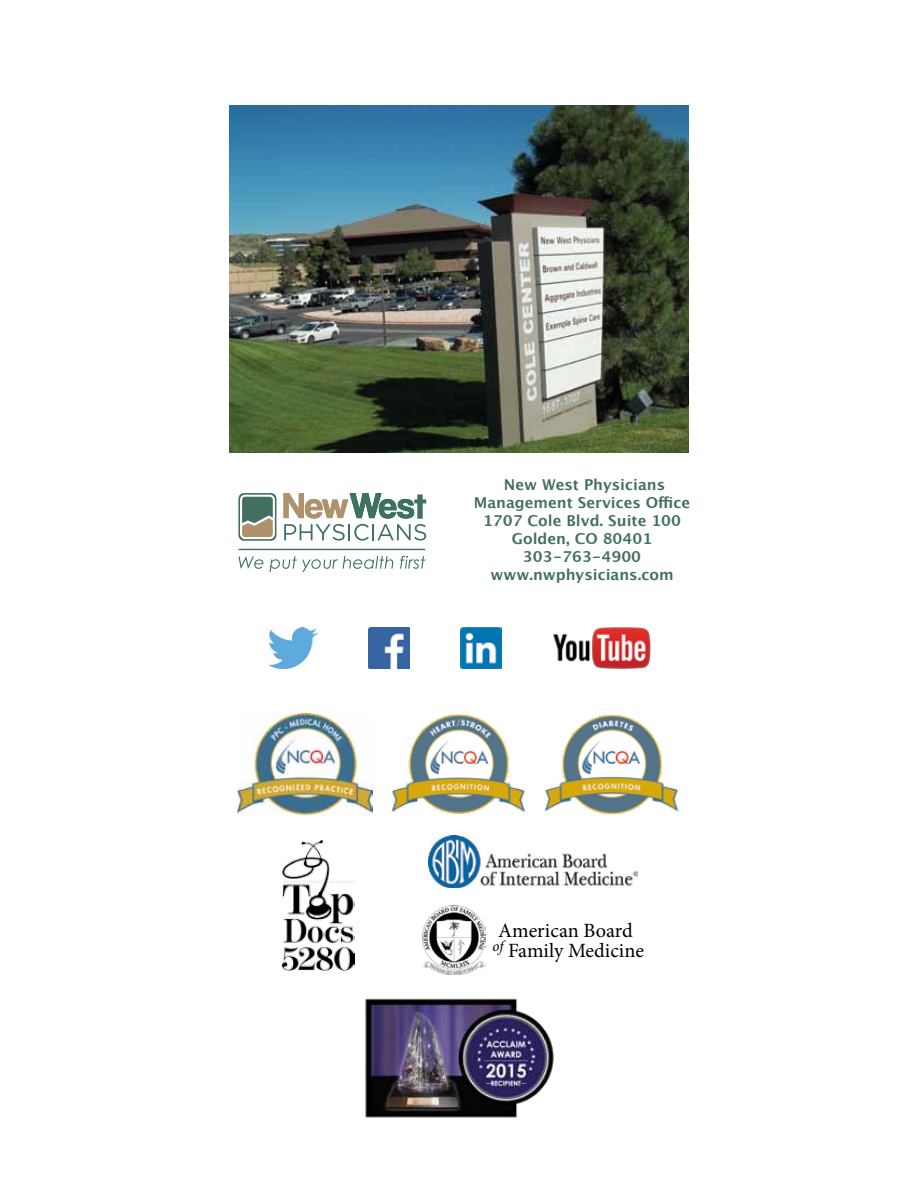
<style>
.page{position:relative;width:918px;height:1188px;background:#fff}
.page>*{position:absolute;margin:0;border:0;box-sizing:border-box;transform-origin:0 0}
.t1{font:20.25px/20.1px "Minion Pro";color:#000;text-align:center}
.t2{font:700 15px/18px "Lucida Grande";color:#437061;text-align:center}
.t3{font:italic 15px "Minion Pro";color:#000}
</style>
<div class="page">
<svg style="left:238px;top:493px;width:38px;height:48px"></svg>
<svg style="left:283px;top:493px;width:143px;height:48px"></svg>
<svg style="left:238px;top:556px;width:25px;height:13px"></svg>
<svg style="left:270px;top:556px;width:123px;height:16px"></svg>
<svg style="left:400px;top:556px;width:25px;height:13px"></svg>
<hr style="left:239px;top:549px;width:186px;height:1px;background:#407060">
<img style="left:229px;top:105px;width:460px;height:347px">
<img style="left:544px;top:715px;width:135px;height:100px">
<img style="left:391px;top:714px;width:134px;height:100px">
<img style="left:283px;top:841px;width:72px;height:130px">
<img style="left:428px;top:836px;width:210px;height:52px">
<img style="left:422px;top:906px;width:64px;height:69px">
<img style="left:237px;top:714px;width:135px;height:101px">
<img style="left:365px;top:998px;width:189px;height:120px">
<img style="left:268px;top:627px;width:50px;height:42px">
<img style="left:369px;top:627px;width:41px;height:42px">
<img style="left:460px;top:627px;width:41px;height:42px">
<img style="left:553px;top:627px;width:98px;height:42px">
<p class="t2" style="left:474px;top:475px;width:218px">New West Physicians<br>Management Services Office<br>1707 Cole Blvd. Suite 100<br>Golden, CO 80401<br>303-763-4900 www.nwphysicians.com</p>
<h1 class="t1" style="left:498px;top:920px;width:147px">American Board<br>Family Medicine</h1>
<p class="t3" style="left:492px;top:936px;width:12px">of</p>
</div>
